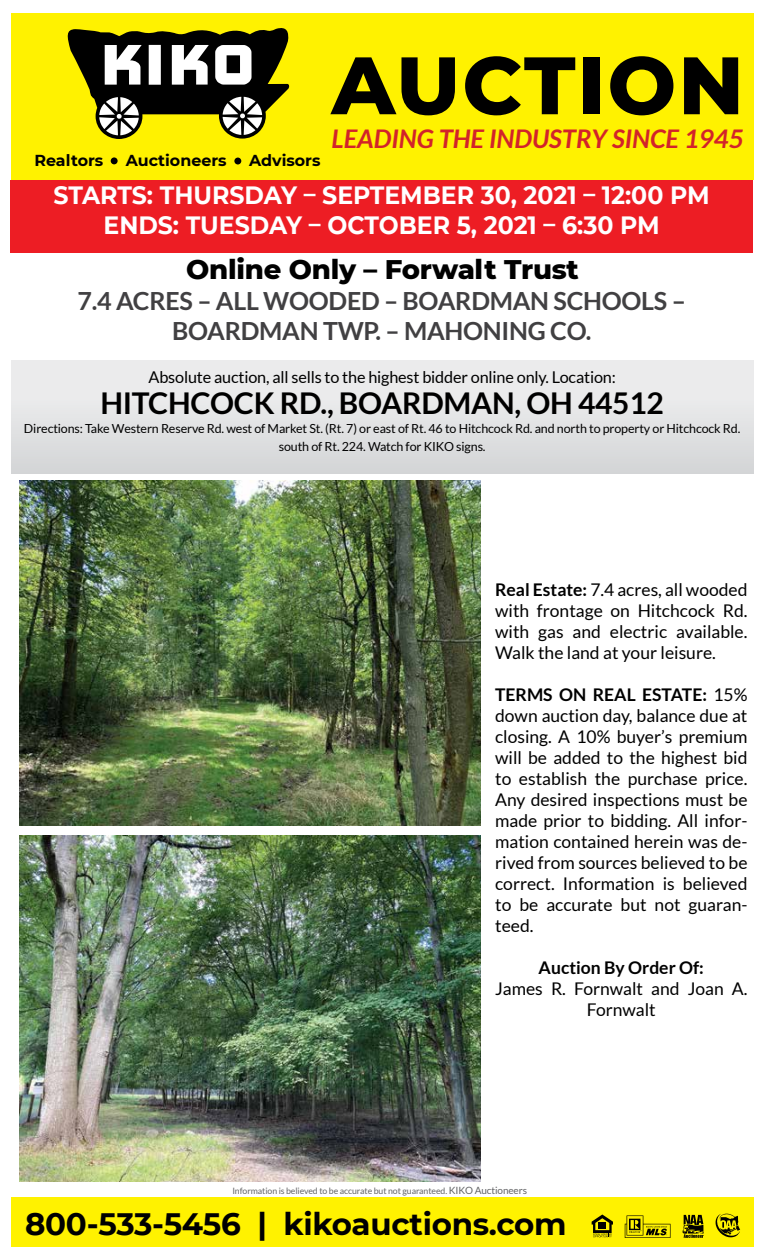
<style>
.page{position:relative;width:765px;height:1260px;background:#fff}
.page>*{position:absolute;margin:0;border:0;box-sizing:border-box;transform-origin:0 0}
.t1{font:800 81.25px "Montserrat";letter-spacing:.025em;color:#000}
.t2{font:700 31px "Montserrat";letter-spacing:-.01em;color:#000}
.t3{font:700 30px "Lato";letter-spacing:-.01em;color:#000}
.t4{font:800 27.5px "Montserrat";letter-spacing:-.01em;color:#000}
.t5{font:italic 700 25.75px "Lato";color:#d2232a}
.t6{font:700 25px/30px "Montserrat";color:#fff;text-align:center;scale:.95 1}
.t7{font:700 25px/30px "Lato";letter-spacing:-.01em;color:#414042;text-align:center}
.t8{font:17.5px/21px "Lato";color:#000;text-align:justify}
.t9{font:700 17.5px "Lato";color:#000}
.t10{font:16.25px "Lato";letter-spacing:-.01em;color:#000}
.t11{font:700 15.88px "Montserrat";color:#000}
.t12{font:12.5px/18.8px "Lato";letter-spacing:-.01em;color:#000;text-align:center}
.t13{font:8.75px "Lato";letter-spacing:-.01em;color:#636466}
.s1{font-weight:700}
.s2{font-size:10px}
</style>
<div class="page">
<div style="left:11px;top:1197px;width:743px;height:49px;background:#fff200"></div>
<svg style="left:592px;top:1215px;width:21px;height:22px"></svg>
<svg style="left:625px;top:1215px;width:45px;height:23px"></svg>
<svg style="left:682px;top:1215px;width:22px;height:23px"></svg>
<svg style="left:716px;top:1214px;width:24px;height:24px"></svg>
<div style="left:11px;top:360px;width:743px;height:113px;background:linear-gradient(to bottom,#f0f0f1,#d6d7d9)"></div>
<div style="left:10px;top:180px;width:743px;height:72px;background:#ed1d24"></div>
<img style="left:20px;top:480px;width:461px;height:346px">
<img style="left:20px;top:836px;width:461px;height:345px">
<div style="left:11px;top:13px;width:743px;height:167px;background:#fff200"></div>
<svg style="left:67px;top:28px;width:223px;height:111px"></svg>
<div style="left:111px;top:157px;width:7px;height:7px;background:#000;border-radius:50%"></div>
<div style="left:234px;top:158px;width:7px;height:6px;background:#000;border-radius:50%"></div>
<p class="t11" style="left:34px;top:149px;width:70px">Realtors</p>
<p class="t11" style="left:126px;top:149px;width:102px">Auctioneers</p>
<p class="t11" style="left:249px;top:149px;width:73px">Advisors</p>
<h1 class="t1" style="left:332px;top:26px;width:414px">AUCTION</h1>
<h3 class="t5" style="left:332px;top:124px;width:414px">LEADING THE INDUSTRY SINCE 1945</h3>
<h3 class="t6" style="left:54px;top:179px;width:692px">STARTS: THURSDAY – SEPTEMBER 30, 2021 – 12:00 PM<br>ENDS: TUESDAY – OCTOBER 5, 2021 – 6:30 PM</h3>
<h3 class="t4" style="left:186px;top:249px;width:394px">Online Only – Forwalt Trust</h3>
<h3 class="t7" style="left:78px;top:286px;width:610px">7.4 ACRES – ALL WOODED – BOARDMAN SCHOOLS –<br>BOARDMAN TWP. – MAHONING CO.</h3>
<p class="t10" style="left:148px;top:368px;width:469px">Absolute auction, all sells to the highest bidder online only. Location:</p>
<h3 class="t3" style="left:100px;top:386px;width:565px">HITCHCOCK RD., BOARDMAN, OH 44512</h3>
<p class="t12" style="left:24px;top:419px;width:718px">Directions: Take Western Reserve Rd. west of Market St. (Rt. 7) or east of Rt. 46 to Hitchcock Rd. and north to property or Hitchcock Rd. south of Rt. 224. Watch for KIKO signs.</p>
<p class="t8" style="left:495px;top:579px;width:254px"><span class="s1">Real Estate:</span> 7.4 acres, all wooded with frontage on Hitchcock Rd. with gas and electric available.<br>Walk the land at your leisure.</p>
<p class="t8" style="left:495px;top:684px;width:254px"><span class="s1">TERMS ON REAL ESTATE:</span> 15% down auction day, balance due at closing. A 10% buyer’s premium will be added to the highest bid to establish the purchase price.<br>Any desired inspections must be made prior to bidding. All infor&shy;mation contained herein was de&shy;rived from sources believed to be correct. Information is believed to be accurate but not guaran&shy;teed.</p>
<p class="t9" style="left:539px;top:957px;width:167px">Auction By Order Of:</p>
<p class="t8" style="left:495px;top:978px;width:254px;text-align:center">James R. Fornwalt and Joan A.<br>Fornwalt</p>
<p class="t13" style="left:232px;top:1186px;width:296px">Information is believed to be accurate but not guaranteed. <span class="s2">KIKO Auctioneers</span></p>
<h2 class="t2" style="left:25px;top:1202px;width:543px">800-533-5456 | kikoauctions.com</h2>
</div>
